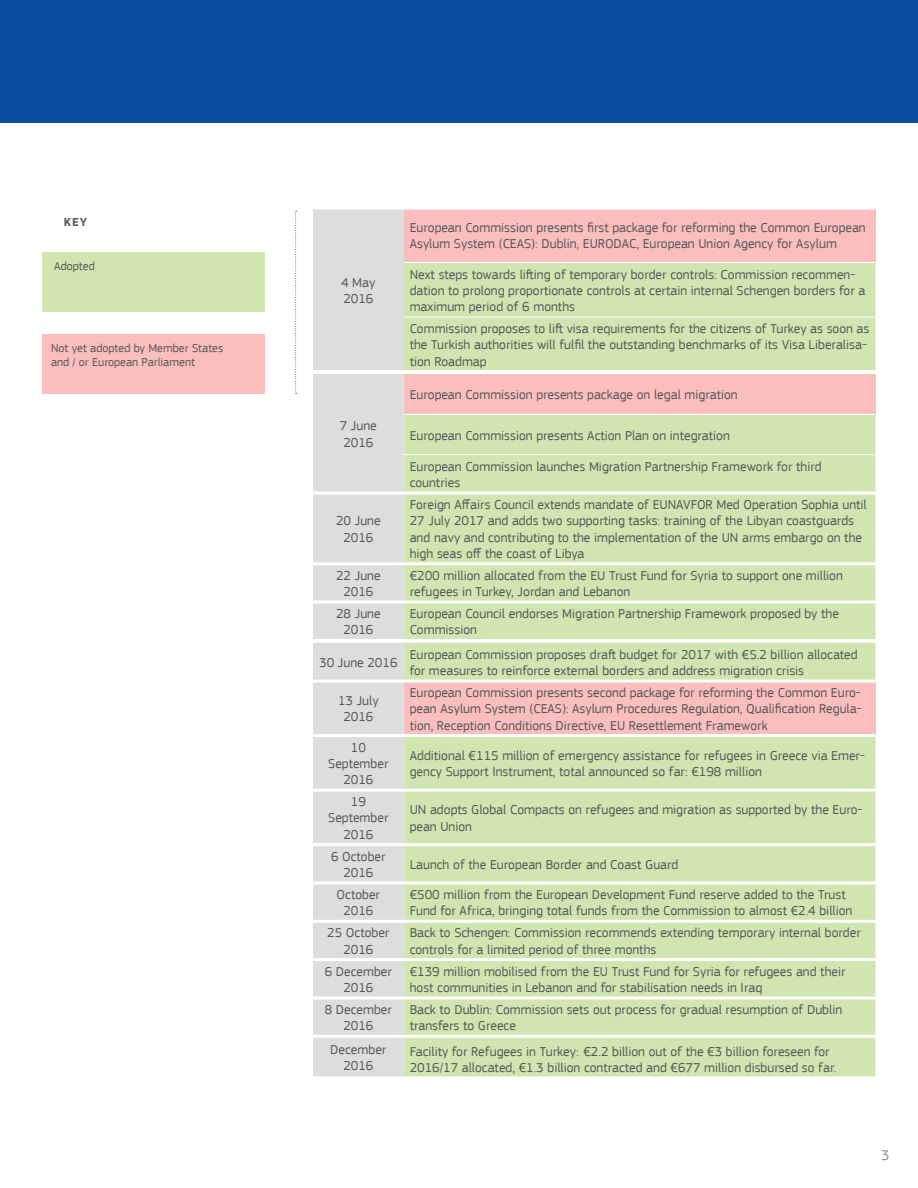
<style>
.page{position:relative;width:918px;height:1188px;background:#fff}
.page>*{position:absolute;margin:0;border:0;box-sizing:border-box;transform-origin:0 0}
.t1{font:15px "EC Square Sans Pro";color:#939598}
.t2{font:13.5px/16.2px "EC Square Sans Pro";color:#57585a}
.t3{font:12px/14.4px "EC Square Sans Pro";color:#57585a}
.t4{font:700 12px "EC Square Sans Pro";color:#636366}
</style>
<div class="page">
<div style="left:0;top:0;width:918px;height:123px;background:#0d4da1"></div>
<div style="left:43px;top:252px;width:222px;height:60px;background:#d0e5b0"></div>
<div style="left:43px;top:334px;width:222px;height:60px;background:#f9bebd"></div>
<svg style="left:295px;top:211px;width:2px;height:183px"></svg>
<div style="left:313px;top:208px;width:91px;height:164px;background:#dcdddf"></div>
<div style="left:404px;top:208px;width:471px;height:55px;background:#f9bebd"></div>
<div style="left:404px;top:263px;width:471px;height:107px;background:#d0e5b0"></div>
<hr style="left:404px;top:317px;width:471px;height:1px;background:#fff">
<hr style="left:404px;top:207px;width:471px;height:3px;background:#fff">
<hr style="left:404px;top:262px;width:471px;height:1px;background:#fff">
<hr style="left:313px;top:207px;width:91px;height:3px;background:#fff">
<hr style="left:313px;top:370px;width:91px;height:3px;background:#fff">
<div style="left:404px;top:374px;width:471px;height:40px;background:#f9bebd"></div>
<div style="left:404px;top:415px;width:471px;height:224px;background:#d0e5b0"></div>
<hr style="left:404px;top:601px;width:471px;height:3px;background:#fff">
<hr style="left:404px;top:492px;width:471px;height:3px;background:#fff">
<hr style="left:404px;top:454px;width:471px;height:1px;background:#fff">
<hr style="left:404px;top:562px;width:471px;height:3px;background:#fff">
<div style="left:313px;top:374px;width:91px;height:702px;background:#dcdddf"></div>
<div style="left:404px;top:643px;width:471px;height:433px;background:#d0e5b0"></div>
<div style="left:404px;top:681px;width:471px;height:55px;background:#f9bebd"></div>
<hr style="left:313px;top:789px;width:91px;height:3px;background:#fff">
<hr style="left:313px;top:996px;width:91px;height:3px;background:#fff">
<hr style="left:313px;top:1035px;width:91px;height:3px;background:#fff">
<hr style="left:404px;top:789px;width:471px;height:3px;background:#fff">
<hr style="left:313px;top:920px;width:91px;height:3px;background:#fff">
<hr style="left:404px;top:920px;width:471px;height:3px;background:#fff">
<hr style="left:313px;top:958px;width:91px;height:3px;background:#fff">
<hr style="left:404px;top:958px;width:471px;height:3px;background:#fff">
<hr style="left:313px;top:843px;width:91px;height:3px;background:#fff">
<hr style="left:404px;top:843px;width:471px;height:3px;background:#fff">
<hr style="left:313px;top:680px;width:91px;height:3px;background:#fff">
<hr style="left:404px;top:680px;width:471px;height:3px;background:#fff">
<hr style="left:404px;top:996px;width:471px;height:3px;background:#fff">
<hr style="left:404px;top:1035px;width:471px;height:3px;background:#fff">
<hr style="left:313px;top:881px;width:91px;height:3px;background:#fff">
<hr style="left:404px;top:881px;width:471px;height:3px;background:#fff">
<hr style="left:313px;top:734px;width:91px;height:3px;background:#fff">
<hr style="left:404px;top:734px;width:471px;height:3px;background:#fff">
<p class="t4" style="left:64px;top:215px;width:25px">KEY</p>
<p class="t3" style="left:54px;top:259px;width:42px">Adopted</p>
<p class="t3" style="left:51px;top:340px;width:174px">Not yet adopted by Member States and / or European Parliament</p>
<p class="t2" style="left:341px;top:274px;width:36px">4 May</p>
<p class="t2" style="left:343px;top:291px;width:32px">2016</p>
<p class="t2" style="left:340px;top:418px;width:39px">7 June</p>
<p class="t2" style="left:343px;top:434px;width:32px">2016</p>
<p class="t2" style="left:336px;top:513px;width:46px">20 June</p>
<p class="t2" style="left:343px;top:529px;width:32px">2016</p>
<p class="t2" style="left:336px;top:567px;width:46px">22 June</p>
<p class="t2" style="left:343px;top:584px;width:32px">2016</p>
<p class="t2" style="left:336px;top:606px;width:46px">28 June</p>
<p class="t2" style="left:343px;top:622px;width:32px">2016</p>
<p class="t2" style="left:410px;top:220px;width:458px">European Commission presents first package for reforming the Common European<br>Asylum System (CEAS): Dublin, EURODAC, European Union Agency for Asylum</p>
<p class="t2" style="left:410px;top:266px;width:457px">Next steps towards lifting of temporary border controls: Commission recommen&shy;dation to prolong proportionate controls at certain internal Schengen borders for a maximum period of 6 months</p>
<p class="t2" style="left:410px;top:321px;width:461px">Commission proposes to lift visa requirements for the citizens of Turkey as soon as the Turkish authorities will fulfil the outstanding benchmarks of its Visa Liberalisa&shy;tion Roadmap</p>
<p class="t2" style="left:410px;top:387px;width:330px">European Commission presents package on legal migration</p>
<p class="t2" style="left:410px;top:427px;width:322px">European Commission presents Action Plan on integration</p>
<p class="t2" style="left:410px;top:458px;width:413px">European Commission launches Migration Partnership Framework for third countries</p>
<p class="t2" style="left:410px;top:497px;width:459px">Foreign Affairs Council extends mandate of EUNAVFOR Med Operation Sophia until 27 July 2017 and adds two supporting tasks: training of the Libyan coastguards and navy and contributing to the implementation of the UN arms embargo on the high seas off the coast of Libya</p>
<p class="t2" style="left:410px;top:567px;width:435px">€200 million allocated from the EU Trust Fund for Syria to support one million refugees in Turkey, Jordan and Lebanon</p>
<p class="t2" style="left:410px;top:606px;width:431px">European Council endorses Migration Partnership Framework proposed by the<br>Commission</p>
<p class="t2" style="left:319px;top:655px;width:80px">30 June 2016</p>
<p class="t2" style="left:410px;top:646px;width:450px">European Commission proposes draft budget for 2017 with €5.2 billion allocated for measures to reinforce external borders and address migration crisis</p>
<p class="t2" style="left:338px;top:693px;width:42px">13 July</p>
<p class="t2" style="left:343px;top:709px;width:32px">2016</p>
<p class="t2" style="left:410px;top:685px;width:453px;text-align:justify">European Commission presents second package for reforming the Common Euro&shy;pean Asylum System (CEAS): Asylum Procedures Regulation, Qualification Regula&shy;tion, Reception Conditions Directive, EU Resettlement Framework</p>
<p class="t2" style="left:351px;top:739px;width:17px">10</p>
<p class="t2" style="left:328px;top:755px;width:62px;text-align:center">September<br>2016</p>
<p class="t2" style="left:410px;top:747px;width:457px">Additional €115 million of emergency assistance for refugees in Greece via Emer&shy;gency Support Instrument, total announced so far: €198 million</p>
<p class="t2" style="left:351px;top:794px;width:17px">19</p>
<p class="t2" style="left:328px;top:810px;width:62px;text-align:center">September<br>2016</p>
<p class="t2" style="left:410px;top:802px;width:454px">UN adopts Global Compacts on refugees and migration as supported by the Euro&shy;pean Union</p>
<p class="t2" style="left:331px;top:848px;width:56px;text-align:center">6 October<br>2016</p>
<p class="t2" style="left:410px;top:856px;width:270px">Launch of the European Border and Coast Guard</p>
<p class="t2" style="left:337px;top:887px;width:45px;text-align:center">October<br>2016</p>
<p class="t2" style="left:410px;top:887px;width:444px">€500 million from the European Development Fund reserve added to the Trust<br>Fund for Africa, bringing total funds from the Commission to almost €2.4 billion</p>
<p class="t2" style="left:327px;top:925px;width:64px">25 October</p>
<p class="t2" style="left:343px;top:941px;width:32px">2016</p>
<p class="t2" style="left:410px;top:925px;width:453px">Back to Schengen: Commission recommends extending temporary internal border controls for a limited period of three months</p>
<p class="t2" style="left:325px;top:963px;width:69px">6 December</p>
<p class="t2" style="left:343px;top:979px;width:32px">2016</p>
<p class="t2" style="left:410px;top:963px;width:437px">€139 million mobilised from the EU Trust Fund for Syria for refugees and their host communities in Lebanon and for stabilisation needs in Iraq</p>
<p class="t2" style="left:325px;top:1002px;width:69px">8 December</p>
<p class="t2" style="left:343px;top:1018px;width:32px">2016</p>
<p class="t2" style="left:410px;top:1002px;width:434px">Back to Dublin: Commission sets out process for gradual resumption of Dublin transfers to Greece</p>
<p class="t2" style="left:330px;top:1042px;width:58px">December</p>
<p class="t2" style="left:343px;top:1058px;width:32px">2016</p>
<p class="t2" style="left:410px;top:1043px;width:428px">Facility for Refugees in Turkey: €2.2 billion out of the €3 billion foreseen for<br>2016/17 allocated, €1.3 billion contracted and €677 million disbursed so far.</p>
<p class="t1" style="left:881px;top:1146px;width:10px">3</p>
</div>
